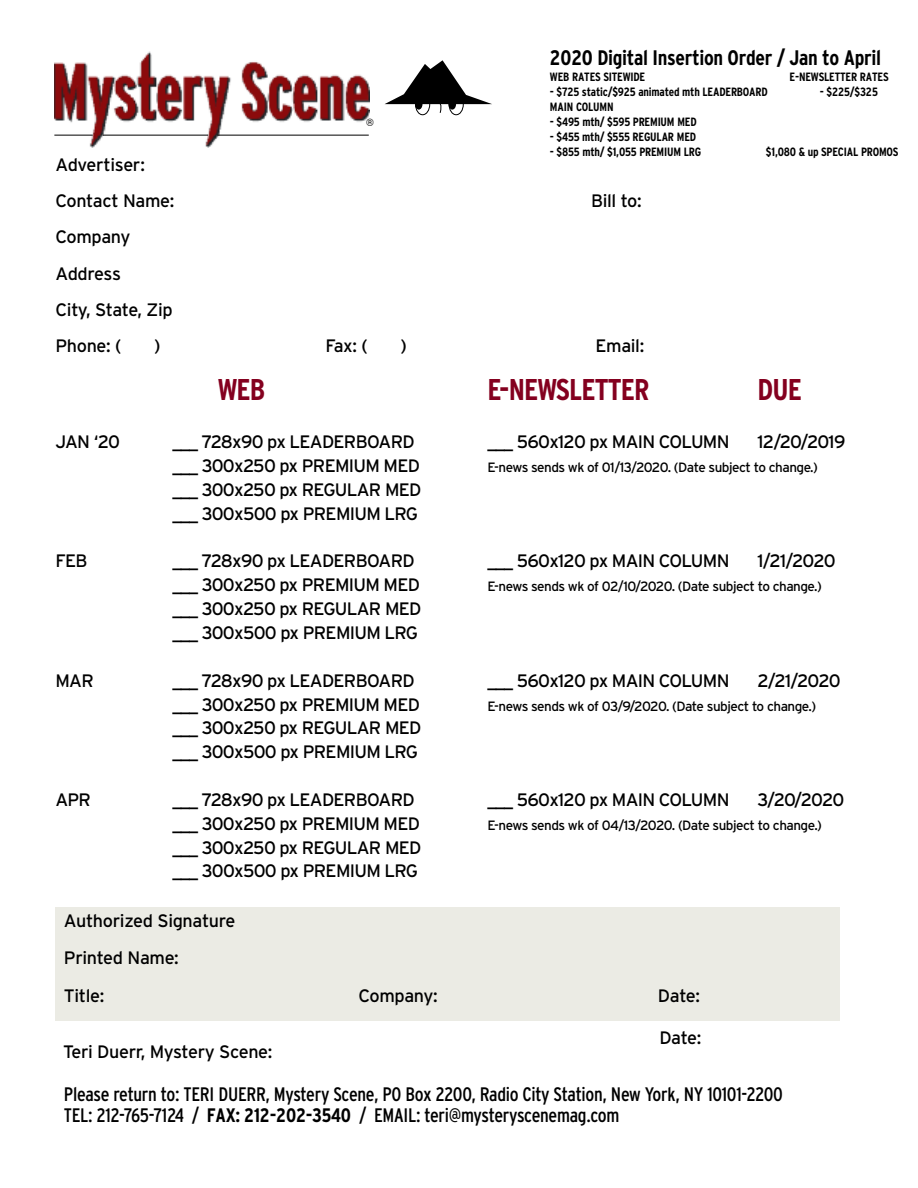
<style>
.page{position:relative;width:918px;height:1188px;background:#fff}
.page>*{position:absolute;margin:0;border:0;box-sizing:border-box;transform-origin:0 0}
.t1{font:700 condensed 30px "Interstate";letter-spacing:-.03em;color:#84001f}
.t2{font:700 condensed 21px "Interstate";letter-spacing:-.015em;color:#000}
.t3{font:condensed 19.5px/21px "Interstate";letter-spacing:-.015em;color:#000}
.t4{font:18px/23.9px "Interstate";letter-spacing:-.04em;color:#000}
.t5{font:18px/36.2px "Interstate";letter-spacing:-.02em;color:#000}
.t6{font:13.5px "Interstate";letter-spacing:-.04em;color:#000}
.t7{font:700 condensed 12px "Interstate";letter-spacing:-.015em;color:#000}
.t8{font:10.35px "Helvetica";color:#000;scale:.94 1}
.s1{font-weight:700}
</style>
<div class="page">
<div style="left:55px;top:907px;width:785px;height:113px;background:#ebebe4"></div>
<img style="left:55px;top:51px;width:314px;height:96px">
<div style="left:449px;top:93px;width:15px;height:22px;border:1px solid #000;border-radius:50%"></div>
<div style="left:415px;top:93px;width:15px;height:22px;border:1px solid #000;border-radius:50%"></div>
<svg style="left:385px;top:60px;width:107px;height:54px"></svg>
<hr style="left:54px;top:135px;width:39px;height:1px;background:#000">
<hr style="left:103px;top:135px;width:105px;height:1px;background:#000">
<hr style="left:217px;top:135px;width:152px;height:1px;background:#000">
<p class="t5" style="left:55px;top:147px;width:120px">Advertiser:<br>Contact Name:</p>
<p class="t8" style="left:367px;top:117px;width:9px">®</p>
<p class="t2" style="left:550px;top:46px;width:333px">2020 Digital Insertion Order / Jan to April</p>
<p class="t7" style="left:550px;top:70px;width:97px">WEB RATES SITEWIDE</p>
<p class="t7" style="left:790px;top:70px;width:101px">E-NEWSLETTER RATES</p>
<p class="t7" style="left:550px;top:85px;width:219px">- $725 static/$925 animated mth LEADERBOARD</p>
<p class="t7" style="left:820px;top:85px;width:60px">- $225/$325</p>
<p class="t7" style="left:550px;top:100px;width:65px">MAIN COLUMN</p>
<p class="t7" style="left:550px;top:115px;width:148px">- $495 mth/ $595 PREMIUM MED</p>
<p class="t7" style="left:550px;top:130px;width:148px">- $455 mth/ $555 REGULAR MED</p>
<p class="t7" style="left:550px;top:145px;width:153px">- $855 mth/ $1,055 PREMIUM LRG</p>
<p class="t7" style="left:766px;top:145px;width:134px">$1,080 &amp; up SPECIAL PROMOS</p>
<p class="t4" style="left:591px;top:189px;width:52px">Bill to:</p>
<p class="t5" style="left:55px;top:219px;width:119px">Company<br>Address<br>City, State, Zip<br>Phone: (</p>
<p class="t4" style="left:154px;top:334px;width:8px">)</p>
<p class="t4" style="left:325px;top:334px;width:44px">Fax: (</p>
<p class="t4" style="left:400px;top:334px;width:8px">)</p>
<p class="t4" style="left:595px;top:334px;width:50px">Email:</p>
<h1 class="t1" style="left:218px;top:373px;width:49px">WEB</h1>
<h1 class="t1" style="left:487px;top:373px;width:163px">E-NEWSLETTER</h1>
<h1 class="t1" style="left:757px;top:373px;width:46px">DUE</h1>
<p class="t4" style="left:56px;top:430px;width:66px">JAN ‘20</p>
<p class="t4" style="left:172px;top:430px;width:244px">___ 728x90 px LEADERBOARD</p>
<p class="t4" style="left:487px;top:430px;width:244px">___ 560x120 px MAIN COLUMN</p>
<p class="t4" style="left:757px;top:430px;width:90px">12/20/2019</p>
<p class="t4" style="left:172px;top:454px;width:249px">___ 300x250 px PREMIUM MED</p>
<p class="t6" style="left:488px;top:459px;width:332px">E-news sends wk of 01/13/2020. (Date subject to change.)</p>
<p class="t4" style="left:172px;top:478px;width:250px">___ 300x250 px REGULAR MED ___ 300x500 px PREMIUM LRG</p>
<p class="t4" style="left:55px;top:549px;width:34px">FEB</p>
<p class="t4" style="left:172px;top:549px;width:244px">___ 728x90 px LEADERBOARD</p>
<p class="t4" style="left:487px;top:549px;width:244px">___ 560x120 px MAIN COLUMN</p>
<p class="t4" style="left:757px;top:549px;width:80px">1/21/2020</p>
<p class="t4" style="left:172px;top:573px;width:249px">___ 300x250 px PREMIUM MED</p>
<p class="t6" style="left:488px;top:579px;width:336px">E-news sends wk of 02/10/2020. (Date subject to change.)</p>
<p class="t4" style="left:172px;top:597px;width:250px">___ 300x250 px REGULAR MED ___ 300x500 px PREMIUM LRG</p>
<p class="t4" style="left:55px;top:669px;width:40px">MAR</p>
<p class="t4" style="left:172px;top:669px;width:244px">___ 728x90 px LEADERBOARD</p>
<p class="t4" style="left:487px;top:669px;width:244px">___ 560x120 px MAIN COLUMN</p>
<p class="t4" style="left:757px;top:669px;width:85px">2/21/2020</p>
<p class="t4" style="left:172px;top:692px;width:249px">___ 300x250 px PREMIUM MED</p>
<p class="t6" style="left:488px;top:698px;width:330px">E-news sends wk of 03/9/2020. (Date subject to change.)</p>
<p class="t4" style="left:172px;top:716px;width:250px">___ 300x250 px REGULAR MED ___ 300x500 px PREMIUM LRG</p>
<p class="t4" style="left:55px;top:788px;width:37px">APR</p>
<p class="t4" style="left:172px;top:788px;width:244px">___ 728x90 px LEADERBOARD</p>
<p class="t4" style="left:487px;top:788px;width:244px">___ 560x120 px MAIN COLUMN</p>
<p class="t4" style="left:757px;top:788px;width:88px">3/20/2020</p>
<p class="t4" style="left:172px;top:812px;width:249px">___ 300x250 px PREMIUM MED</p>
<p class="t6" style="left:488px;top:817px;width:336px">E-news sends wk of 04/13/2020. (Date subject to change.)</p>
<p class="t4" style="left:172px;top:835px;width:250px">___ 300x250 px REGULAR MED ___ 300x500 px PREMIUM LRG</p>
<p class="t5" style="left:64px;top:902px;width:173px;line-height:37.2px">Authorized Signature<br>Printed Name:<br>Title:</p>
<p class="t4" style="left:358px;top:983px;width:81px">Company:</p>
<p class="t4" style="left:658px;top:983px;width:44px">Date:</p>
<p class="t5" style="left:63px;top:1033px;width:211px">Teri Duerr, Mystery Scene:</p>
<p class="t4" style="left:659px;top:1026px;width:44px">Date:</p>
<p class="t3" style="left:64px;top:1083px;width:721px">Please return to: TERI DUERR, Mystery Scene, PO Box 2200, Radio City Station, New York, NY 10101-2200<br>TEL: 212-765-7124 / <span class="s1">FAX: 212-202-3540</span> / EMAIL: teri@mysteryscenemag.com</p>
</div>
